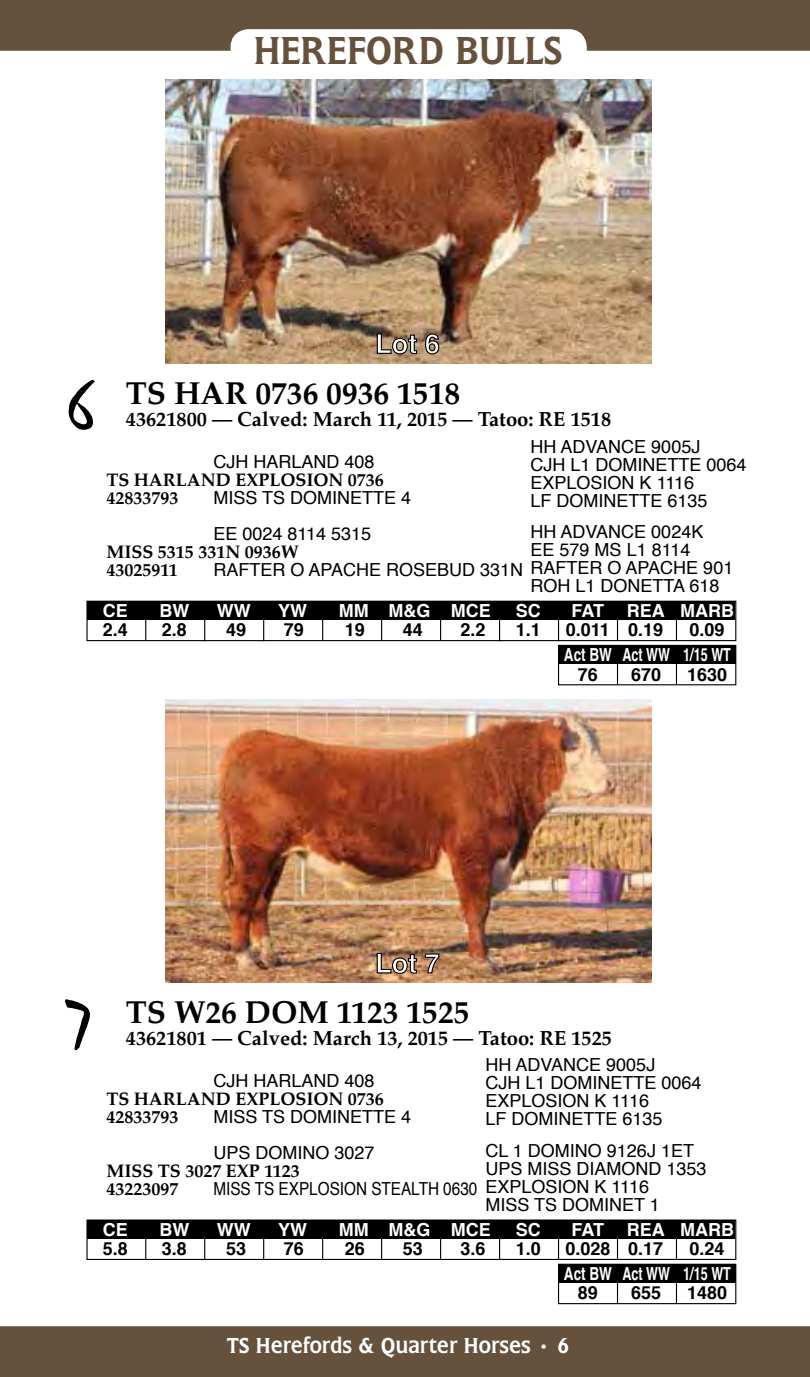
<style>
.page{position:relative;width:810px;height:1377px;background:#fff}
.page>*{position:absolute;margin:0;border:0;box-sizing:border-box;transform-origin:0 0}
.t1{font:67.5px "Mistral";color:#000}
.t2{font:40.5px "Flare Gothic Regular DTC";color:#65513c}
.t3{font:700 31.5px "Palatino";color:#000}
.t4{font:22.5px "Flare Gothic Regular DTC";color:#fff}
.t5{font:700 20.25px "Palatino";color:#000}
.t6{font:18px/18px "Helvetica";color:#000}
.t7{font:700 18px/18px "Palatino";color:#000}
.t8{font:700 18px "Helvetica";color:#000}
.t9{font:700 18px "Helvetica";color:#fff}
.t10{font:700 18px "Helvetica";color:#fff;scale:.7 1}
.t11{font:700 18px "Helvetica";color:#fff;scale:.75 1}
</style>
<div class="page">
<img style="left:165px;top:699px;width:486px;height:284px">
<img style="left:165px;top:80px;width:486px;height:283px">
<div style="left:0;top:1326px;width:810px;height:51px;background:#65513c"></div>
<div style="left:0;top:0;width:810px;height:51px;background:#65513c"></div>
<div style="left:233px;top:31px;width:352px;height:37px;background:#fff;border-radius:16px"></div>
<div style="left:231px;top:29px;width:356px;height:41px;border:4px solid #fff;border-radius:16px"></div>
<div style="left:88px;top:601px;width:647px;height:19px;background:#000"></div>
<div style="left:558px;top:645px;width:177px;height:19px;background:#000"></div>
<div style="left:86px;top:601px;width:650px;height:40px;border:1px solid #000"></div>
<div style="left:558px;top:645px;width:178px;height:40px;border:1px solid #000"></div>
<hr style="left:145px;top:601px;width:1px;height:39px;background:#000">
<hr style="left:204px;top:601px;width:1px;height:40px;background:#000">
<hr style="left:263px;top:601px;width:1px;height:40px;background:#000">
<hr style="left:322px;top:601px;width:1px;height:39px;background:#000">
<hr style="left:381px;top:601px;width:1px;height:39px;background:#000">
<hr style="left:440px;top:601px;width:1px;height:39px;background:#000">
<hr style="left:499px;top:601px;width:1px;height:40px;background:#000">
<hr style="left:558px;top:601px;width:1px;height:40px;background:#000">
<hr style="left:617px;top:601px;width:1px;height:39px;background:#000">
<hr style="left:617px;top:645px;width:1px;height:39px;background:#000">
<hr style="left:676px;top:601px;width:1px;height:39px;background:#000">
<hr style="left:676px;top:645px;width:1px;height:39px;background:#000">
<div style="left:88px;top:1220px;width:647px;height:19px;background:#000"></div>
<div style="left:558px;top:1264px;width:177px;height:19px;background:#000"></div>
<div style="left:86px;top:1220px;width:650px;height:40px;border:1px solid #000"></div>
<div style="left:558px;top:1264px;width:178px;height:40px;border:1px solid #000"></div>
<hr style="left:145px;top:1220px;width:1px;height:39px;background:#000">
<hr style="left:204px;top:1220px;width:1px;height:40px;background:#000">
<hr style="left:263px;top:1220px;width:1px;height:40px;background:#000">
<hr style="left:322px;top:1220px;width:1px;height:39px;background:#000">
<hr style="left:381px;top:1220px;width:1px;height:39px;background:#000">
<hr style="left:440px;top:1220px;width:1px;height:39px;background:#000">
<hr style="left:499px;top:1220px;width:1px;height:40px;background:#000">
<hr style="left:558px;top:1220px;width:1px;height:40px;background:#000">
<hr style="left:617px;top:1220px;width:1px;height:39px;background:#000">
<hr style="left:617px;top:1264px;width:1px;height:39px;background:#000">
<hr style="left:676px;top:1220px;width:1px;height:39px;background:#000">
<hr style="left:676px;top:1264px;width:1px;height:39px;background:#000">
<svg style="left:376px;top:333px;width:64px;height:22px"></svg>
<svg style="left:376px;top:952px;width:64px;height:23px"></svg>
<h2 class="t2" style="left:254px;top:28px;width:310px">HEREFORD BULLS</h2>
<h1 class="t1" style="left:68px;top:368px;width:28px">6</h1>
<h3 class="t3" style="left:126px;top:366px;width:336px">TS HAR 0736 0936 1518</h3>
<p class="t5" style="left:126px;top:402px;width:487px">43621800 — Calved: March 11, 2015 — Tatoo: RE 1518</p>
<p class="t6" style="left:213px;top:444px;width:311px;line-height:36px">CJH HARLAND 408<br>MISS TS DOMINETTE 4<br>EE 0024 8114 5315<br>RAFTER O APACHE ROSEBUD 331N</p>
<p class="t7" style="left:106px;top:470px;width:279px">TS HARLAND EXPLOSION 0736<br>42833793</p>
<p class="t7" style="left:106px;top:542px;width:194px">MISS 5315 331N 0936W<br>43025911</p>
<p class="t6" style="left:531px;top:438px;width:218px">HH ADVANCE 9005J<br>CJH L1 DOMINETTE 0064<br>EXPLOSION K 1116<br>LF DOMINETTE 6135</p>
<p class="t6" style="left:531px;top:523px;width:204px">HH ADVANCE 0024K<br>EE 579 MS L1 8114<br>RAFTER O APACHE 901<br>ROH L1 DONETTA 618</p>
<p class="t9" style="left:103px;top:597px;width:27px">CE</p>
<p class="t8" style="left:103px;top:616px;width:27px">2.4</p>
<p class="t9" style="left:160px;top:597px;width:31px">BW</p>
<p class="t8" style="left:162px;top:616px;width:27px">2.8</p>
<p class="t9" style="left:217px;top:597px;width:35px">WW</p>
<p class="t8" style="left:226px;top:616px;width:22px">49</p>
<p class="t9" style="left:278px;top:597px;width:30px">YW</p>
<p class="t8" style="left:284px;top:616px;width:22px">79</p>
<p class="t9" style="left:339px;top:597px;width:31px">MM</p>
<p class="t8" style="left:345px;top:616px;width:22px">19</p>
<p class="t9" style="left:389px;top:597px;width:43px">M&amp;G</p>
<p class="t8" style="left:403px;top:616px;width:22px">44</p>
<p class="t9" style="left:451px;top:597px;width:41px">MCE</p>
<p class="t8" style="left:460px;top:616px;width:27px">2.2</p>
<p class="t9" style="left:516px;top:597px;width:27px">SC</p>
<p class="t8" style="left:516px;top:616px;width:27px">1.1</p>
<p class="t9" style="left:572px;top:596px;width:34px">FAT</p>
<p class="t8" style="left:566px;top:616px;width:46px">0.011</p>
<p class="t11" style="left:564px;top:641px;width:65px">Act BW</p>
<p class="t8" style="left:578px;top:660px;width:22px">76</p>
<p class="t9" style="left:627px;top:596px;width:39px">REA</p>
<p class="t8" style="left:628px;top:616px;width:37px">0.19</p>
<p class="t10" style="left:622px;top:641px;width:69px">Act WW</p>
<p class="t8" style="left:631px;top:660px;width:32px">670</p>
<p class="t9" style="left:680px;top:596px;width:55px">MARB</p>
<p class="t8" style="left:690px;top:616px;width:37px">0.09</p>
<p class="t10" style="left:683px;top:641px;width:70px">1/15 WT</p>
<p class="t8" style="left:687px;top:660px;width:42px">1630</p>
<h1 class="t1" style="left:68px;top:986px;width:25px">7</h1>
<h3 class="t3" style="left:126px;top:985px;width:345px">TS W26 DOM 1123 1525</h3>
<p class="t5" style="left:126px;top:1021px;width:488px">43621801 — Calved: March 13, 2015 — Tatoo: RE 1525</p>
<p class="t6" style="left:213px;top:1063px;width:265px;line-height:36px">CJH HARLAND 408<br>MISS TS DOMINETTE 4<br>UPS DOMINO 3027<br>MISS TS EXPLOSION STEALTH 0630</p>
<p class="t7" style="left:106px;top:1089px;width:279px">TS HARLAND EXPLOSION 0736<br>42833793</p>
<p class="t7" style="left:106px;top:1161px;width:195px">MISS TS 3027 EXP 1123<br>43223097</p>
<p class="t6" style="left:486px;top:1057px;width:218px">HH ADVANCE 9005J<br>CJH L1 DOMINETTE 0064<br>EXPLOSION K 1116<br>LF DOMINETTE 6135</p>
<p class="t6" style="left:486px;top:1142px;width:223px">CL 1 DOMINO 9126J 1ET<br>UPS MISS DIAMOND 1353<br>EXPLOSION K 1116<br>MISS TS DOMINET 1</p>
<p class="t9" style="left:103px;top:1215px;width:27px">CE</p>
<p class="t8" style="left:103px;top:1234px;width:27px">5.8</p>
<p class="t9" style="left:160px;top:1215px;width:31px">BW</p>
<p class="t8" style="left:162px;top:1234px;width:27px">3.8</p>
<p class="t9" style="left:217px;top:1215px;width:35px">WW</p>
<p class="t8" style="left:226px;top:1234px;width:22px">53</p>
<p class="t9" style="left:278px;top:1215px;width:30px">YW</p>
<p class="t8" style="left:284px;top:1234px;width:22px">76</p>
<p class="t9" style="left:339px;top:1215px;width:31px">MM</p>
<p class="t8" style="left:345px;top:1234px;width:22px">26</p>
<p class="t9" style="left:389px;top:1215px;width:43px">M&amp;G</p>
<p class="t8" style="left:403px;top:1234px;width:22px">53</p>
<p class="t9" style="left:451px;top:1215px;width:41px">MCE</p>
<p class="t8" style="left:460px;top:1234px;width:27px">3.6</p>
<p class="t9" style="left:516px;top:1215px;width:27px">SC</p>
<p class="t8" style="left:516px;top:1234px;width:27px">1.0</p>
<p class="t9" style="left:572px;top:1215px;width:34px">FAT</p>
<p class="t8" style="left:565px;top:1234px;width:47px">0.028</p>
<p class="t11" style="left:564px;top:1259px;width:65px">Act BW</p>
<p class="t8" style="left:578px;top:1279px;width:22px">89</p>
<p class="t9" style="left:627px;top:1215px;width:39px">REA</p>
<p class="t8" style="left:628px;top:1234px;width:37px">0.17</p>
<p class="t10" style="left:622px;top:1259px;width:69px">Act WW</p>
<p class="t8" style="left:631px;top:1279px;width:32px">655</p>
<p class="t9" style="left:680px;top:1215px;width:55px">MARB</p>
<p class="t8" style="left:690px;top:1234px;width:37px">0.24</p>
<p class="t10" style="left:683px;top:1259px;width:70px">1/15 WT</p>
<p class="t8" style="left:687px;top:1279px;width:42px">1480</p>
<p class="t4" style="left:227px;top:1333px;width:344px">TS Herefords &amp; Quarter Horses • 6</p>
</div>
